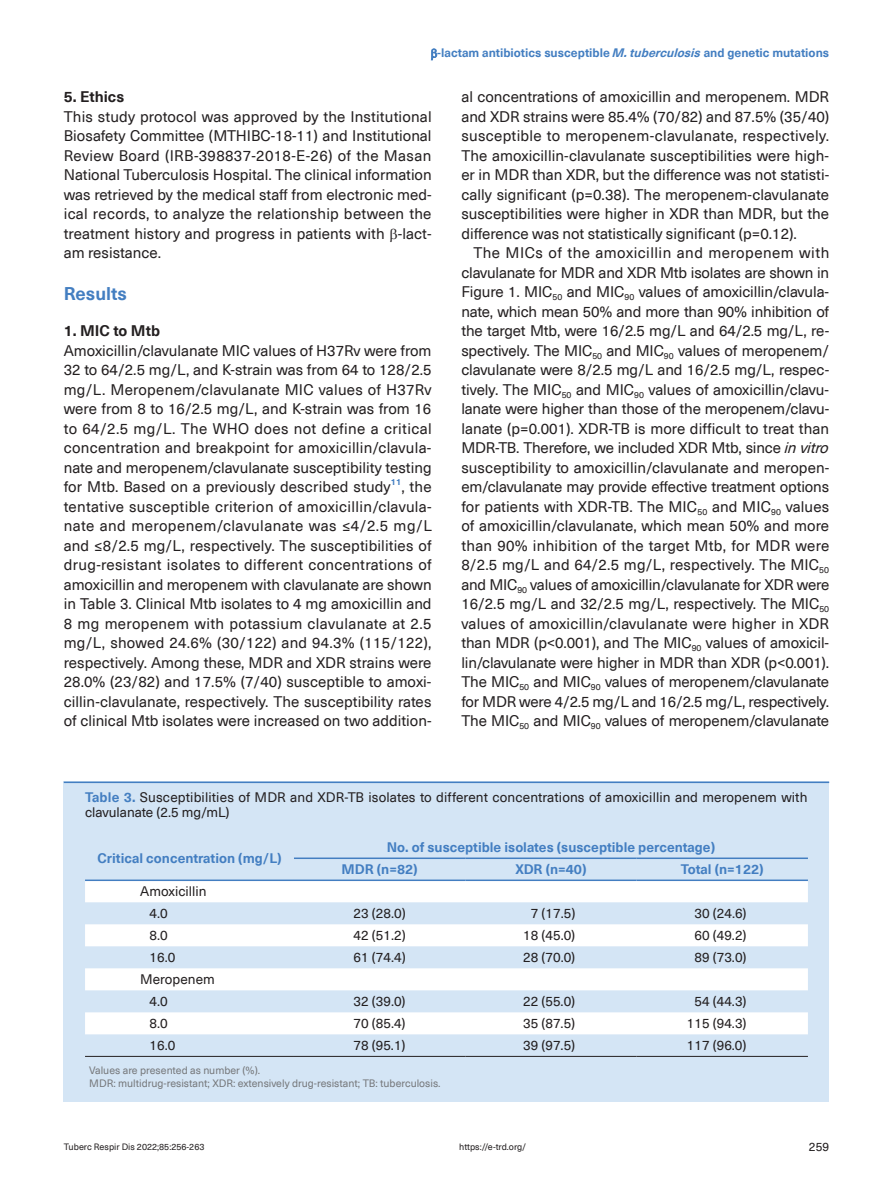
<style>
.page{position:relative;width:893px;height:1191px;background:#fff}
.page>*{position:absolute;margin:0;border:0;box-sizing:border-box;transform-origin:0 0}
.t1{font:700 18px "Neue Haas Unica Pro";color:#437ec1}
.t2{font:15px/19.5px "Neue Haas Unica Pro";letter-spacing:-.005em;color:#231f20;text-align:justify}
.t3{font:700 15px "Neue Haas Unica Pro";color:#231f20}
.t4{font:13.5px/22px "Neue Haas Unica Pro";color:#231f20}
.t5{font:700 13.5px/22px "Neue Haas Unica Pro";color:#437ec1}
.t6{font:700 12px "Neue Haas Unica Pro";color:#437ec1}
.t7{font:12px "Neue Haas Unica Pro";color:#231f20}
.t8{font:10.5px/13.5px "Neue Haas Unica Pro";color:#76787b}
.t9{font:9px "Neue Haas Unica Pro";color:#231f20}
.t10{font:700 8.7px "Neue Haas Unica Pro";color:#437ec1}
.s1{font-style:italic}
.s2{font-weight:700;color:#437ec1}
</style>
<div class="page">
<div style="left:64px;top:781px;width:765px;height:320px;background:#d4e5f5"></div>
<hr style="left:64px;top:781px;width:765px;height:2px;background:#437ec1">
<svg style="left:85px;top:881px;width:723px;height:153px;fill:#fff"></svg>
<hr style="left:294px;top:857px;width:171px;height:2px;background:#437ec1">
<hr style="left:465px;top:857px;width:172px;height:2px;background:#437ec1">
<hr style="left:637px;top:857px;width:171px;height:2px;background:#437ec1">
<hr style="left:85px;top:879px;width:209px;height:2px;background:#437ec1">
<hr style="left:294px;top:879px;width:171px;height:2px;background:#437ec1">
<hr style="left:465px;top:879px;width:172px;height:2px;background:#437ec1">
<hr style="left:637px;top:879px;width:171px;height:2px;background:#437ec1">
<hr style="left:85px;top:1056px;width:209px;height:1px;background:#231f20">
<hr style="left:294px;top:1056px;width:171px;height:1px;background:#231f20">
<hr style="left:465px;top:1056px;width:172px;height:1px;background:#231f20">
<hr style="left:637px;top:1056px;width:171px;height:1px;background:#231f20">
<p class="t6" style="left:437px;top:45px;width:393px">-lactam antibiotics susceptible <span class="s1">M.tuberculosis</span>and genetic mutations</p>
<p class="t3" style="left:64px;top:88px;width:62px">5. Ethics</p>
<p class="t2" style="left:64px;top:107px;width:369px">This study protocol was approved by the Institutional Biosafety Committee (MTHIBC-18-11) and Institutional Review Board (IRB-398837-2018-E-26) of the Masan National Tuberculosis Hospital. The clinical information was retrieved by the medical staff from electronic med&shy;ical records, to analyze the relationship between the treatment history and progress in patients with -lact&shy;am resistance.</p>
<p class="t1" style="left:64px;top:282px;width:65px">Results</p>
<p class="t3" style="left:64px;top:322px;width:98px">1. MIC to Mtb</p>
<p class="t2" style="left:64px;top:341px;width:369px">Amoxicillin/clavulanate MIC values of H37Rv were from 32 to 64/2.5 mg/L, and K-strain was from 64 to 128/2.5 mg/L. Meropenem/clavulanate MIC values of H37Rv were from 8 to 16/2.5 mg/L, and K-strain was from 16 to 64/2.5 mg/L. The WHO does not define a critical concentration and breakpoint for amoxicillin/clavula&shy;nate and meropenem/clavulanate susceptibility testing for Mtb. Based on a previously described study</p>
<p class="t10" style="left:391px;top:477px;width:12px">11</p>
<p class="t2" style="left:64px;top:477px;width:369px;text-indent:338px">, the tentative susceptible criterion of amoxicillin/clavula&shy;nate and meropenem/clavulanate was ≤4/2.5 mg/L and ≤8/2.5 mg/L, respectively. The susceptibilities of drug-resistant isolates to different concentrations of amoxicillin and meropenem with clavulanate are shown in Table 3. Clinical Mtb isolates to 4 mg amoxicillin and 8 mg meropenem with potassium clavulanate at 2.5 mg/L, showed 24.6% (30/122) and 94.3% (115/122), respectively. Among these, MDR and XDR strains were 28.0% (23/82) and 17.5% (7/40) susceptible to amoxi&shy;cillin-clavulanate, respectively. The susceptibility rates of clinical Mtb isolates were increased on two addition-</p>
<p class="t2" style="left:461px;top:87px;width:369px">al concentrations of amoxicillin and meropenem. MDR and XDR strains were 85.4% (70/82) and 87.5% (35/40) susceptible to meropenem-clavulanate, respectively.<br>The amoxicillin-clavulanate susceptibilities were high&shy;er in MDR than XDR, but the difference was not statisti&shy;cally significant (p=0.38). The meropenem-clavulanate susceptibilities were higher in XDR than MDR, but the difference was not statistically significant (p=0.12).</p>
<p class="t2" style="left:461px;top:243px;width:373px;text-align:center">The MICs of the amoxicillin and meropenem with clavulanate for MDR and XDR Mtb isolates are shown in Figure 1. MIC<sub>50</sub> and MIC<sub>90</sub> values of amoxicillin/clavula&shy;nate, which mean 50% and more than 90% inhibition of the target Mtb, were 16/2.5 mg/L and 64/2.5 mg/L, re&shy;spectively. The MIC<sub>50</sub> and MIC<sub>90</sub> values of meropenem/ clavulanate were 8/2.5 mg/L and 16/2.5 mg/L, respec&shy;tively. The MIC<sub>50</sub> and MIC<sub>90</sub> values of amoxicillin/clavu&shy;lanate were higher than those of the meropenem/clavu&shy;lanate (p=0.001). XDR-TB is more difficult to treat than MDR-TB. Therefore, we included XDR Mtb, since <span class="s1">invitro </span>susceptibility to amoxicillin/clavulanate and meropen&shy;em/clavulanate may provide effective treatment options for patients with XDR-TB. The MIC<sub>50</sub> and MIC<sub>90</sub> values of amoxicillin/clavulanate, which mean 50% and more than 90% inhibition of the target Mtb, for MDR were 8/2.5 mg/L and 64/2.5 mg/L, respectively. The MIC<sub>50 </sub>and MIC<sub>90</sub> values of amoxicillin/clavulanate for XDR were 16/2.5 mg/L and 32/2.5 mg/L, respectively. The MIC<sub>50 </sub>values of amoxicillin/clavulanate were higher in XDR than MDR (p&lt;0.001), and The MIC<sub>90</sub> values of amoxicil&shy;lin/clavulanate were higher in MDR than XDR (p&lt;0.001).<br>The MIC<sub>50</sub> and MIC<sub>90</sub> values of meropenem/clavulanate for MDR were 4/2.5 mg/L and 16/2.5 mg/L, respectively.<br>The MIC<sub>50</sub> and MIC<sub>90</sub> values of meropenem/clavulanate</p>
<p class="t4" style="left:85px;top:789px;width:724px;line-height:15.8px"><span class="s2">Table 3.</span> Susceptibilities of MDR and XDR-TB isolates to different concentrations of amoxicillin and meropenem with clavulanate (2.5 mg/mL)</p>
<p class="t5" style="left:97px;top:847px;width:186px">Critical concentration (mg/L)</p>
<p class="t5" style="left:342px;top:836px;width:375px;text-indent:45px">No. of susceptible isolates (susceptible percentage)<br>MDR (n=82)</p>
<p class="t5" style="left:515px;top:858px;width:73px">XDR (n=40)</p>
<p class="t5" style="left:681px;top:858px;width:84px">Total (n=122)</p>
<p class="t4" style="left:150px;top:880px;width:58px;text-indent:-9px">Amoxicillin<br>4.0</p>
<p class="t4" style="left:354px;top:902px;width:53px">23 (28.0)</p>
<p class="t4" style="left:531px;top:902px;width:46px">7 (17.5)</p>
<p class="t4" style="left:695px;top:902px;width:53px">30 (24.6)</p>
<p class="t4" style="left:150px;top:924px;width:20px">8.0</p>
<p class="t4" style="left:354px;top:924px;width:53px">42 (51.2)</p>
<p class="t4" style="left:523px;top:924px;width:53px">18 (45.0)</p>
<p class="t4" style="left:695px;top:924px;width:53px">60 (49.2)</p>
<p class="t4" style="left:150px;top:946px;width:27px">16.0</p>
<p class="t4" style="left:354px;top:946px;width:53px">61 (74.4)</p>
<p class="t4" style="left:523px;top:946px;width:53px">28 (70.0)</p>
<p class="t4" style="left:695px;top:946px;width:53px">89 (73.0)</p>
<p class="t4" style="left:150px;top:968px;width:67px;text-indent:-9px">Meropenem<br>4.0</p>
<p class="t4" style="left:354px;top:990px;width:53px">32 (39.0)</p>
<p class="t4" style="left:523px;top:990px;width:53px">22 (55.0)</p>
<p class="t4" style="left:695px;top:990px;width:53px">54 (44.3)</p>
<p class="t4" style="left:150px;top:1012px;width:20px">8.0</p>
<p class="t4" style="left:354px;top:1012px;width:53px">70 (85.4)</p>
<p class="t4" style="left:523px;top:1012px;width:53px">35 (87.5)</p>
<p class="t4" style="left:687px;top:1012px;width:61px">115 (94.3)</p>
<p class="t4" style="left:150px;top:1034px;width:27px">16.0</p>
<p class="t4" style="left:354px;top:1034px;width:53px">78 (95.1)</p>
<p class="t4" style="left:523px;top:1034px;width:53px">39 (97.5)</p>
<p class="t4" style="left:687px;top:1034px;width:61px">117 (96.0)</p>
<p class="t8" style="left:89px;top:1063px;width:353px">Values are presented as number (%).<br>MDR: multidrug-resistant; XDR: extensively drug-resistant; TB: tuberculosis.</p>
<p class="t9" style="left:64px;top:1141px;width:142px">Tuberc Respir Dis 2022;85:256-263</p>
<p class="t9" style="left:459px;top:1141px;width:69px">https://e-trd.org/</p>
<p class="t7" style="left:809px;top:1139px;width:22px">259</p>
</div>
